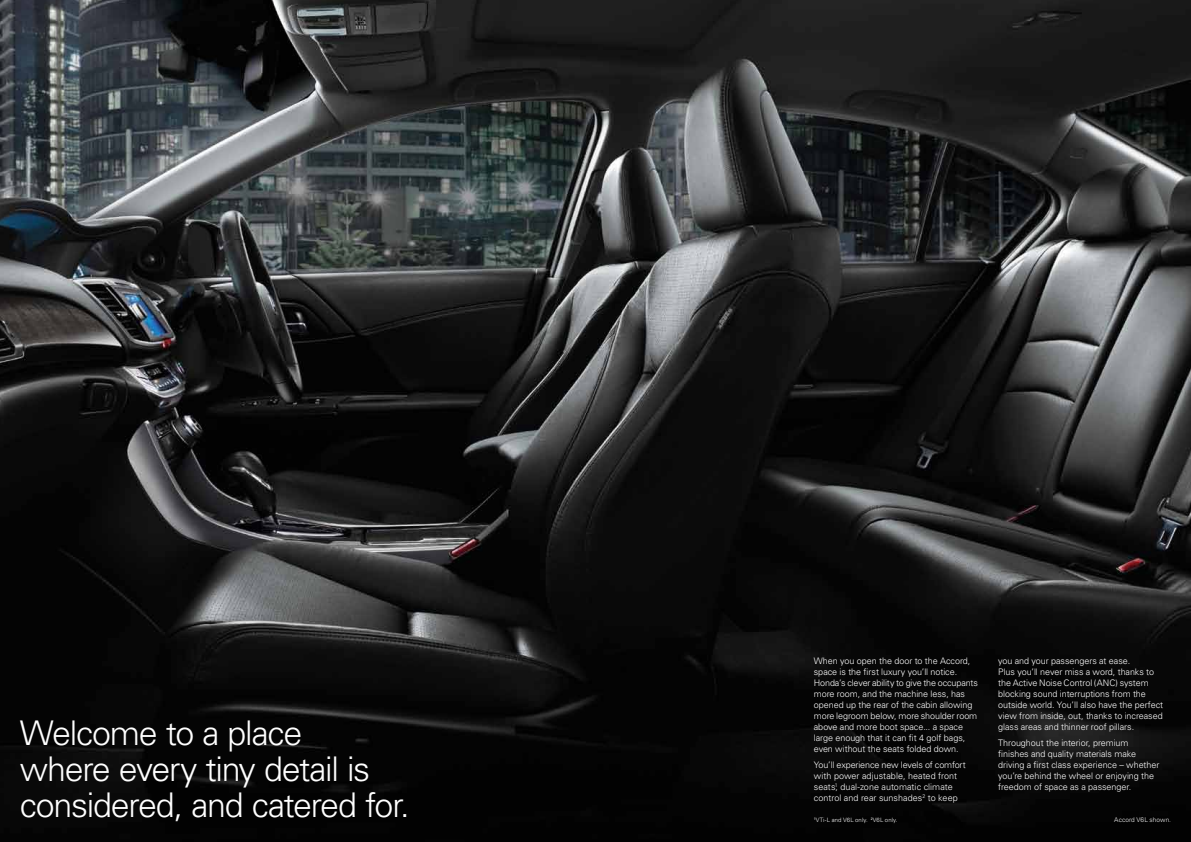
<style>
.page{position:relative;width:1191px;height:842px;background:#fff}
.page>*{position:absolute;margin:0;border:0;box-sizing:border-box;transform-origin:0 0}
.t1{font:300 34px/36px "Univers";letter-spacing:-.04em;color:#fff}
.t2{font:300 9px/11px "Univers";letter-spacing:-.005em;color:#fff}
.t3{font:300 6.5px "Univers";letter-spacing:.01em;color:#fff}
.t4{font:300 6px "Univers";letter-spacing:.015em;color:#fff}
</style>
<div class="page">
<img style="left:0;top:0;width:1191px;height:842px">
<h1 class="t1" style="left:20px;top:714px;width:391px">Welcome to a place<br>where every tiny detail is considered, and catered for.</h1>
<p class="t2" style="left:814px;top:655px;width:165px">When you open the door to the Accord, space is the first luxury you’ll notice.<br>Honda’s clever ability to give the occupants more room, and the machine less, has opened up the rear of the cabin allowing more legroom below, more shoulder room above and more boot space... a space large enough that it can fit 4 golf bags, even without the seats folded down.</p>
<p class="t2" style="left:814px;top:758px;width:153px">You’ll experience new levels of comfort with power adjustable, heated front seats<sup>1</sup>, dual-zone automatic climate control and rear sunshades<sup>2</sup> to keep</p>
<p class="t2" style="left:998px;top:655px;width:166px">you and your passengers at ease.<br>Plus you’ll never miss a word, thanks to the Active Noise Control (ANC) system blocking sound interruptions from the outside world. You’ll also have the perfect view from inside, out, thanks to increased glass areas and thinner roof pillars.</p>
<p class="t2" style="left:998px;top:737px;width:163px">Throughout the interior, premium finishes and quality materials make driving a first class experience – whether you’re behind the wheel or enjoying the freedom of space as a passenger.</p>
<p class="t4" style="left:814px;top:816px;width:85px"><sup>1</sup>VTi-L and V6L only. <sup>2</sup>V6L only.</p>
<p class="t3" style="left:1114px;top:816px;width:58px">Accord V6L shown.</p>
</div>
